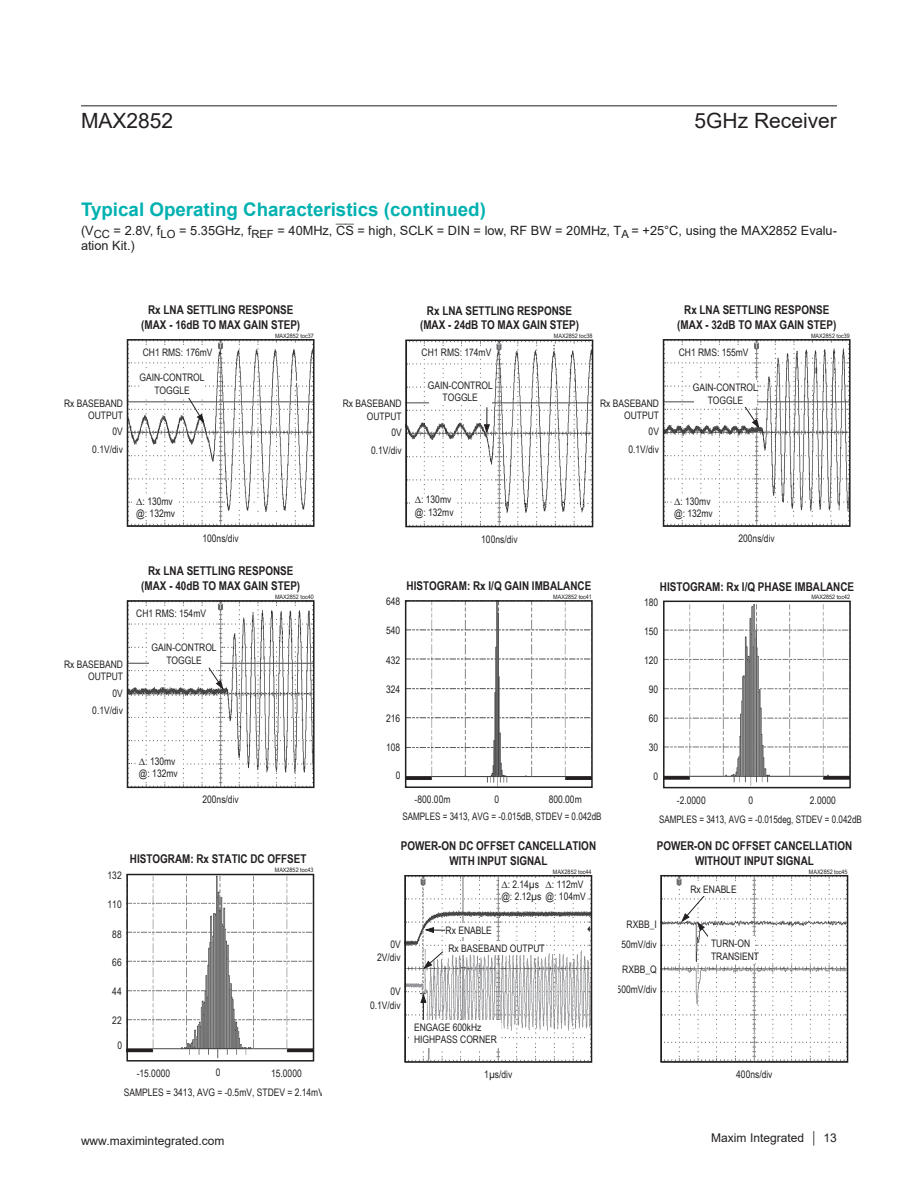
<style>
.page{position:relative;width:918px;height:1188px;background:#fff}
.page>*{position:absolute;margin:0;border:0;box-sizing:border-box;transform-origin:0 0}
.t1{font:21px "Arial";color:#231f20}
.H1_continued{font:700 18.75px "Arial";color:#00b1b0}
.TOC_Sub_Title{font:12.75px/15px "Arial";color:#231f20}
.t2{font:700 12.15px/14.5px "Arial Narrow";color:#231f20;text-align:center}
.t3{font:12px "Arial";color:#231f20}
.t4{font:10.35px/12.5px "Arial Narrow";color:#231f20}
.t5{font:6px "Arial Narrow";color:#231f20;scale:1.1 1}
.s1{font-family:"Arial Regular Overbar"}
.s2{font-size:10.5px}
</style>
<div class="page">
<img style="left:130px;top:342px;width:182px;height:182px">
<div style="left:127px;top:339px;width:188px;height:188px;border:2px solid #231f20"></div>
<div style="left:134px;top:496px;width:45px;height:23px;background:#fff"></div>
<svg style="left:184px;top:391px;width:21px;height:32px"></svg>
<div style="left:141px;top:371px;width:62px;height:27px;background:#fff"></div>
<div style="left:140px;top:347px;width:73px;height:12px;background:#fff"></div>
<img style="left:409px;top:343px;width:181px;height:181px">
<div style="left:406px;top:340px;width:187px;height:187px;border:2px solid #231f20"></div>
<div style="left:412px;top:494px;width:45px;height:24px;background:#fff"></div>
<div style="left:419px;top:347px;width:73px;height:12px;background:#fff"></div>
<svg style="left:483px;top:407px;width:7px;height:26px"></svg>
<div style="left:429px;top:378px;width:63px;height:27px;background:#fff"></div>
<img style="left:666px;top:342px;width:182px;height:182px">
<div style="left:663px;top:339px;width:188px;height:188px;border:2px solid #231f20"></div>
<div style="left:672px;top:496px;width:44px;height:24px;background:#fff"></div>
<div style="left:676px;top:347px;width:73px;height:12px;background:#fff"></div>
<svg style="left:744px;top:405px;width:16px;height:23px"></svg>
<div style="left:694px;top:380px;width:63px;height:27px;background:#fff"></div>
<img style="left:130px;top:603px;width:182px;height:182px">
<div style="left:127px;top:600px;width:188px;height:188px;border:2px solid #231f20"></div>
<div style="left:137px;top:756px;width:44px;height:24px;background:#fff"></div>
<div style="left:134px;top:608px;width:73px;height:12px;background:#fff"></div>
<svg style="left:208px;top:667px;width:16px;height:23px"></svg>
<div style="left:149px;top:640px;width:70px;height:27px;background:#fff"></div>
<img style="left:408px;top:603px;width:182px;height:182px">
<div style="left:405px;top:600px;width:188px;height:188px;border:2px solid #231f20"></div>
<img style="left:666px;top:604px;width:182px;height:181px">
<div style="left:663px;top:601px;width:188px;height:187px;border:2px solid #231f20"></div>
<img style="left:129px;top:877px;width:182px;height:182px">
<div style="left:126px;top:874px;width:188px;height:188px;border:2px solid #231f20"></div>
<img style="left:407px;top:878px;width:182px;height:182px">
<div style="left:404px;top:875px;width:188px;height:188px;border:2px solid #231f20"></div>
<svg style="left:425px;top:927px;width:20px;height:7px"></svg>
<svg style="left:423px;top:950px;width:21px;height:19px"></svg>
<svg style="left:420px;top:994px;width:7px;height:26px"></svg>
<div style="left:445px;top:923px;width:47px;height:14px;background:#fff"></div>
<div style="left:412px;top:1020px;width:89px;height:27px;background:#fff"></div>
<div style="left:501px;top:878px;width:86px;height:23px;background:#fff"></div>
<div style="left:447px;top:941px;width:92px;height:14px;background:#fff"></div>
<img style="left:664px;top:878px;width:181px;height:182px">
<div style="left:661px;top:875px;width:187px;height:188px;border:2px solid #231f20"></div>
<svg style="left:681px;top:890px;width:33px;height:54px"></svg>
<div style="left:690px;top:882px;width:47px;height:14px;background:#fff"></div>
<div style="left:709px;top:937px;width:46px;height:27px;background:#fff"></div>
<hr style="left:81px;top:105px;width:756px;height:1px;background:#231f20">
<h1 class="t1" style="left:81px;top:107px;width:94px">MAX2852</h1>
<h1 class="t1" style="left:695px;top:107px;width:144px">5GHz Receiver</h1>
<p class="H1_continued" style="left:81px;top:196px;width:406px">Typical Operating Characteristics (continued)</p>
<p class="TOC_Sub_Title" style="left:81px;top:223px;width:757px">(V<sub>CC</sub> = 2.8V, f<sub>LO</sub> = 5.35GHz, f<sub>REF</sub> = 40MHz, <span class="s1">CS</span> = high, SCLK = DIN = low, RF BW = 20MHz, T<sub>A</sub> = +25°C, using the MAX2852 Evalu&shy;ation Kit.)</p>
<p class="t2" style="left:141px;top:302px;width:160px">Rx LNA SETTLING RESPONSE (MAX - 16dB TO MAX GAIN STEP)</p>
<p class="t5" style="left:275px;top:331px;width:37px">MAX2852 toc37</p>
<p class="t4" style="left:143px;top:346px;width:71px">CH1 RMS: 176mV</p>
<p class="t4" style="left:64px;top:397px;width:60px;text-align:right">Rx BASEBAND<br>OUTPUT</p>
<p class="t4" style="left:113px;top:425px;width:12px">0V</p>
<p class="t4" style="left:92px;top:443px;width:32px">0.1V/div</p>
<p class="t4" style="left:140px;top:371px;width:67px;text-align:center">GAIN-CONTROL<br>TOGGLE</p>
<p class="t4" style="left:64px;top:658px;width:60px;text-align:right">Rx BASEBAND<br>OUTPUT</p>
<p class="t4" style="left:113px;top:686px;width:12px">0V</p>
<p class="t4" style="left:92px;top:704px;width:32px">0.1V/div</p>
<p class="t4" style="left:136px;top:494px;width:40px">∆: 130mv @: 132mv</p>
<p class="t4" style="left:202px;top:532px;width:38px">100ns/div</p>
<p class="t2" style="left:141px;top:563px;width:160px">Rx LNA SETTLING RESPONSE (MAX - 40dB TO MAX GAIN STEP)</p>
<p class="t5" style="left:275px;top:592px;width:37px">MAX2852 toc40</p>
<p class="t4" style="left:136px;top:607px;width:71px">CH1 RMS: 154mV</p>
<p class="t4" style="left:152px;top:641px;width:67px;text-align:center">GAIN-CONTROL<br>TOGGLE</p>
<p class="t4" style="left:139px;top:755px;width:40px">∆: 130mv @: 132mv</p>
<p class="t4" style="left:202px;top:793px;width:38px">200ns/div</p>
<p class="t4" style="left:108px;top:869px;width:16px">132</p>
<p class="t4" style="left:108px;top:898px;width:16px">110</p>
<p class="t2" style="left:130px;top:851px;width:178px">HISTOGRAM: Rx STATIC DC OFFSET</p>
<p class="t5" style="left:275px;top:866px;width:37px">MAX2852 toc43</p>
<p class="t4" style="left:112px;top:927px;width:11px">88</p>
<p class="t4" style="left:112px;top:956px;width:11px">66</p>
<p class="t4" style="left:112px;top:985px;width:11px">44</p>
<p class="t4" style="left:112px;top:1014px;width:11px">22</p>
<p class="t4" style="left:118px;top:1039px;width:6px">0</p>
<p class="t4" style="left:137px;top:1067px;width:35px">-15.0000</p>
<p class="t4" style="left:216px;top:1066px;width:6px">0</p>
<p class="t4" style="left:124px;top:1063px;width:202px;line-height:19.2px;text-indent:147px">15.0000<br>SAMPLES = 3413, AVG = -0.5mV, STDEV = 2.14mV</p>
<p class="t2" style="left:420px;top:302px;width:160px">Rx LNA SETTLING RESPONSE (MAX - 24dB TO MAX GAIN STEP)</p>
<p class="t5" style="left:554px;top:332px;width:37px">MAX2852 toc38</p>
<p class="t2" style="left:677px;top:302px;width:160px">Rx LNA SETTLING RESPONSE (MAX - 32dB TO MAX GAIN STEP)</p>
<p class="t5" style="left:811px;top:331px;width:37px">MAX2852 toc39</p>
<p class="t4" style="left:343px;top:397px;width:60px;text-align:right">Rx BASEBAND<br>OUTPUT</p>
<p class="t4" style="left:422px;top:346px;width:71px">CH1 RMS: 174mV</p>
<p class="t4" style="left:428px;top:378px;width:67px;text-align:center">GAIN-CONTROL<br>TOGGLE</p>
<p class="t4" style="left:600px;top:397px;width:60px;text-align:right">Rx BASEBAND<br>OUTPUT</p>
<p class="t4" style="left:679px;top:346px;width:71px">CH1 RMS: 155mV</p>
<p class="t4" style="left:693px;top:381px;width:67px;text-align:center">GAIN-CONTROL<br>TOGGLE</p>
<p class="t4" style="left:391px;top:426px;width:12px">0V</p>
<p class="t4" style="left:649px;top:425px;width:12px">0V</p>
<p class="t4" style="left:371px;top:443px;width:32px">0.1V/div</p>
<p class="t4" style="left:628px;top:443px;width:32px">0.1V/div</p>
<p class="t4" style="left:415px;top:493px;width:40px">∆: 130mv @: 132mv</p>
<p class="t4" style="left:674px;top:495px;width:40px">∆: 130mv @: 132mv</p>
<p class="t4" style="left:481px;top:532px;width:38px">100ns/div</p>
<p class="t4" style="left:739px;top:532px;width:38px">200ns/div</p>
<p class="t2" style="left:407px;top:578px;width:186px">HISTOGRAM: Rx I/Q GAIN IMBALANCE</p>
<p class="t5" style="left:553px;top:592px;width:37px">MAX2852 toc41</p>
<p class="t4" style="left:386px;top:595px;width:16px">648</p>
<p class="t2" style="left:660px;top:578px;width:196px">HISTOGRAM: Rx I/Q PHASE IMBALANCE</p>
<p class="t5" style="left:811px;top:593px;width:37px">MAX2852 toc42</p>
<p class="t4" style="left:644px;top:596px;width:16px">180</p>
<p class="t4" style="left:386px;top:624px;width:16px">540</p>
<p class="t4" style="left:644px;top:624px;width:16px">150</p>
<p class="t4" style="left:386px;top:654px;width:16px">432</p>
<p class="t4" style="left:644px;top:654px;width:16px">120</p>
<p class="t4" style="left:386px;top:683px;width:16px">324</p>
<p class="t4" style="left:649px;top:683px;width:11px">90</p>
<p class="t4" style="left:386px;top:712px;width:16px">216</p>
<p class="t4" style="left:649px;top:712px;width:11px">60</p>
<p class="t4" style="left:386px;top:740px;width:16px">108</p>
<p class="t4" style="left:396px;top:768px;width:6px">0</p>
<p class="t4" style="left:649px;top:741px;width:11px">30</p>
<p class="t4" style="left:654px;top:770px;width:6px">0</p>
<p class="t4" style="left:415px;top:793px;width:37px">-800.00m</p>
<p class="t4" style="left:495px;top:793px;width:6px">0</p>
<p class="t4" style="left:402px;top:790px;width:201px;line-height:17px;text-indent:146px">800.00m<br>SAMPLES = 3413, AVG = -0.015dB, STDEV = 0.042dB</p>
<p class="t4" style="left:677px;top:794px;width:30px">-2.0000</p>
<p class="t4" style="left:748px;top:793px;width:6px">0</p>
<p class="t4" style="left:659px;top:790px;width:204px;line-height:19.2px;text-indent:151px">2.0000<br>SAMPLES = 3413, AVG = -0.015deg, STDEV = 0.042dB</p>
<p class="t2" style="left:401px;top:838px;width:197px">POWER-ON DC OFFSET CANCELLATION<br>WITH INPUT SIGNAL</p>
<p class="t5" style="left:553px;top:867px;width:37px">MAX2852 toc44</p>
<p class="t2" style="left:657px;top:838px;width:197px">POWER-ON DC OFFSET CANCELLATION<br>WITHOUT INPUT SIGNAL</p>
<p class="t5" style="left:809px;top:867px;width:37px">MAX2852 toc45</p>
<p class="t4" style="left:501px;top:877px;width:86px">∆: 2.14<span class="s2">µ</span>s<br>@: 2.12<span class="s2">µs</span> @: 104mV</p>
<p class="t4" style="left:546px;top:877px;width:39px">∆: 112mV</p>
<p class="t4" style="left:690px;top:883px;width:48px">Rx ENABLE</p>
<p class="t4" style="left:446px;top:924px;width:48px">Rx ENABLE</p>
<p class="t4" style="left:627px;top:917px;width:32px">RXBB_I</p>
<p class="t4" style="left:390px;top:938px;width:12px">0V</p>
<p class="t4" style="left:390px;top:985px;width:12px">0V</p>
<p class="t4" style="left:377px;top:951px;width:25px">2V/div</p>
<p class="t4" style="left:370px;top:998px;width:32px">0.1V/div</p>
<p class="t4" style="left:449px;top:941px;width:98px">Rx BASEBAND OUTPUT</p>
<p class="t4" style="left:621px;top:937px;width:37px">50mV/div</p>
<p class="t4" style="left:622px;top:963px;width:36px">RXBB_Q</p>
<p class="t4" style="left:617px;top:983px;width:42px">500mV/div</p>
<p class="t4" style="left:711px;top:937px;width:50px">TURN-ON<br>TRANSIENT</p>
<p class="t4" style="left:414px;top:1020px;width:84px">ENGAGE 600kHz<br>HIGHPASS CORNER</p>
<p class="t4" style="left:484px;top:1068px;width:30px">1µs/div</p>
<p class="t4" style="left:736px;top:1068px;width:38px">400ns/div</p>
<p class="t3" style="left:81px;top:1132px;width:145px">www.maximintegrated.com</p>
<p class="t3" style="left:711px;top:1129px;width:127px">Maxim Integrated │ 13</p>
</div>
